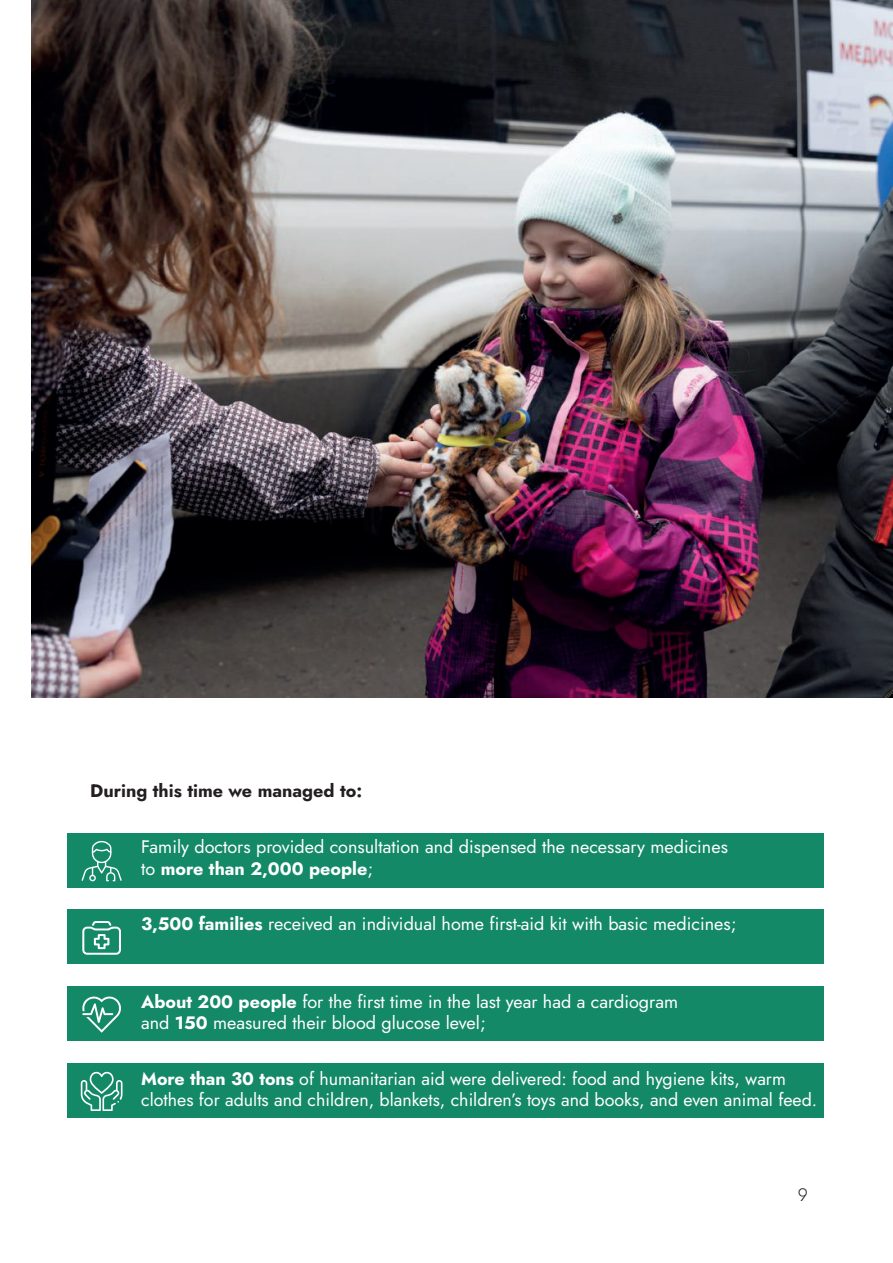
<style>
.page{position:relative;width:893px;height:1263px;background:#fff}
.page>*{position:absolute;margin:0;border:0;box-sizing:border-box;transform-origin:0 0}
.t1{font:18px/21.6px "Jost";color:#fff}
.t2{font:700 18px "Jost";color:#231f20}
.t3{font:300 18px "Jost";color:#231f20}
.s1{font-weight:700}
</style>
<div class="page">
<div style="left:67px;top:909px;width:756px;height:55px;background:#148967"></div>
<div style="left:67px;top:833px;width:756px;height:54px;background:#148967"></div>
<div style="left:67px;top:986px;width:756px;height:55px;background:#148967"></div>
<div style="left:67px;top:1063px;width:756px;height:55px;background:#148967"></div>
<img style="left:32px;top:0;width:861px;height:697px">
<svg style="left:82px;top:921px;width:39px;height:34px"></svg>
<svg style="left:82px;top:996px;width:39px;height:37px"></svg>
<svg style="left:81px;top:1072px;width:42px;height:39px"></svg>
<svg style="left:81px;top:841px;width:41px;height:40px"></svg>
<p class="t2" style="left:90px;top:779px;width:273px">During this time we managed to:</p>
<p class="t1" style="left:141px;top:836px;width:588px">Family doctors provided consultation and dispensed the necessary medicines to <span class="s1">more than 2,000 people</span>;</p>
<p class="t1" style="left:141px;top:913px;width:597px"><span class="s1">3,500 families</span> received an individual home first-aid kit with basic medicines;</p>
<p class="t1" style="left:141px;top:991px;width:538px"><span class="s1">About 200 people</span> for the first time in the last year had a cardiogram and <span class="s1">150</span> measured their blood glucose level;</p>
<p class="t1" style="left:141px;top:1068px;width:678px"><span class="s1">More than 30 tons</span> of humanitarian aid were delivered: food and hygiene kits, warm clothes for adults and children, blankets, children’s toys and books, and even animal feed.</p>
<p class="t3" style="left:798px;top:1183px;width:12px">9</p>
</div>
